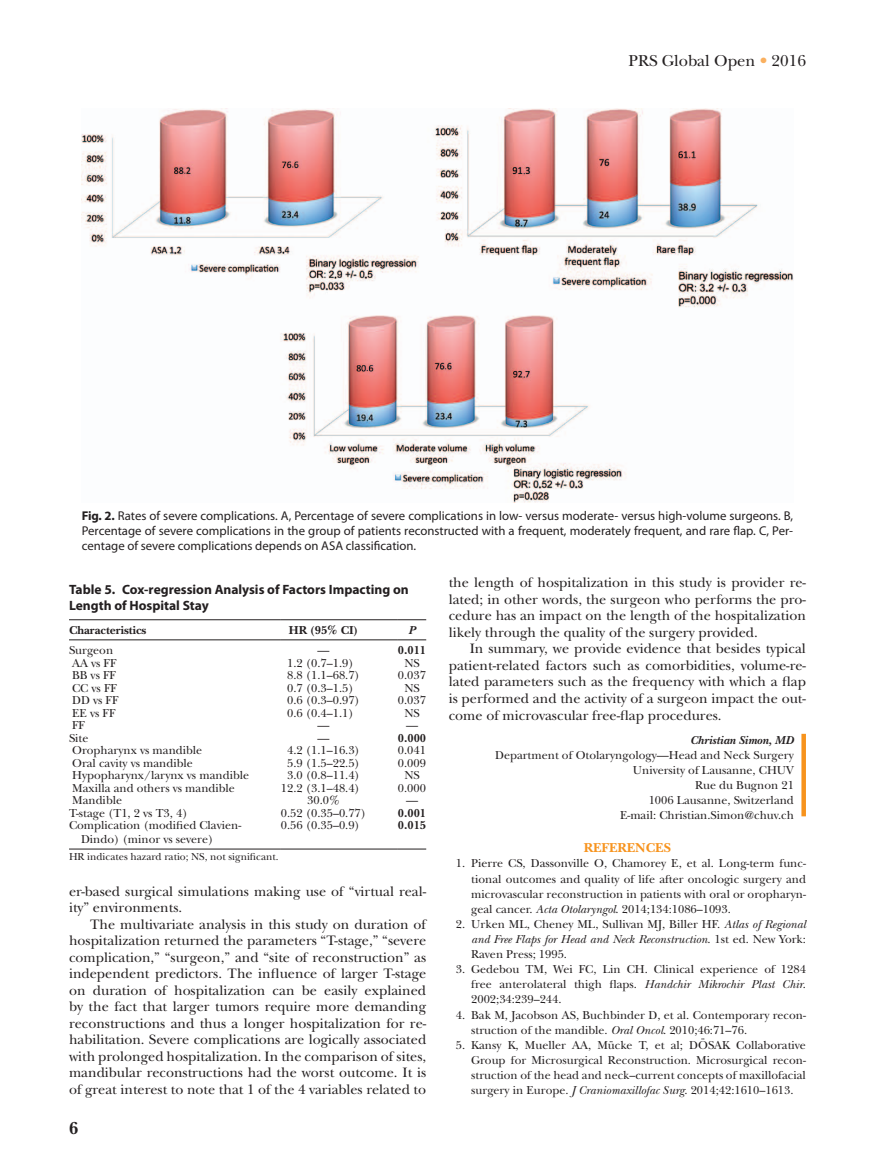
<style>
.page{position:relative;width:878px;height:1175px;background:#fff}
.page>*{position:absolute;margin:0;border:0;box-sizing:border-box;transform-origin:0 0}
.t1{font:700 18px "New Baskerville";color:#231f20}
.t2{font:16.5px "New Baskerville";color:#231f20}
.t3{font:14.25px/16.5px "New Baskerville";color:#231f20;text-align:justify}
.t4{font:700 13.5px/16.5px "Myriad Pro";color:#231f20}
.t5{font:700 13.5px "New Baskerville";color:#f7931d}
.t6{font:12.75px/15px "Myriad Pro";color:#231f20;text-align:justify}
.t7{font:12px/15.1px "New Baskerville";color:#231f20;text-align:justify}
.t8{font:700 12px "New Baskerville";color:#231f20}
.t9{font:italic 700 12px "New Baskerville";color:#231f20}
.t10{font:10.5px "New Baskerville";color:#231f20}
.s1{color:#fab05f}
.s2{font-weight:700}
.s3{font-style:italic}
</style>
<div class="page">
<div style="left:801px;top:734px;width:5px;height:82px;background:#f7931d"></div>
<img style="left:82px;top:108px;width:711px;height:394px">
<hr style="left:69px;top:619px;width:212px;height:1px;background:#231f20">
<hr style="left:281px;top:619px;width:117px;height:1px;background:#231f20">
<svg style="left:398px;top:619px;width:28px;height:1px"></svg>
<hr style="left:69px;top:639px;width:212px;height:1px;background:#231f20">
<hr style="left:281px;top:639px;width:117px;height:1px;background:#231f20">
<svg style="left:398px;top:639px;width:28px;height:1px"></svg>
<hr style="left:69px;top:848px;width:212px;height:1px;background:#231f20">
<hr style="left:281px;top:848px;width:117px;height:1px;background:#231f20">
<svg style="left:398px;top:848px;width:28px;height:1px"></svg>
<h2 class="t2" style="left:628px;top:51px;width:179px">PRS Global Open <span class="s1">•</span> 2016</h2>
<p class="t6" style="left:82px;top:507px;width:713px"><span class="s2">Fig. 2.</span> Rates of severe complications. A, Percentage of severe complications in low- versus moderate- versus high-volume surgeons. B, Percentage of severe complications in the group of patients reconstructed with a frequent, moderately frequent, and rare flap. C, Per&shy;centage of severe complications depends on ASA classification.</p>
<p class="t4" style="left:69px;top:580px;width:341px">Table 5. Cox-regression Analysis of Factors Impacting on<br>Length of Hospital Stay</p>
<p class="t8" style="left:69px;top:623px;width:79px">Characteristics</p>
<p class="t8" style="left:289px;top:623px;width:71px">HR (95% CI)</p>
<p class="t9" style="left:408px;top:623px;width:8px">P</p>
<p class="t7" style="left:69px;top:643px;width:46px">Surgeon</p>
<p class="t7" style="left:317px;top:643px;width:13px">—</p>
<p class="t8" style="left:398px;top:643px;width:30px">0.011</p>
<p class="t7" style="left:72px;top:655px;width:46px">AA vs FF</p>
<p class="t7" style="left:287px;top:655px;width:68px">1.2 (0.7–1.9)</p>
<p class="t7" style="left:404px;top:655px;width:17px">NS</p>
<p class="t7" style="left:72px;top:668px;width:45px">BB vs FF</p>
<p class="t7" style="left:287px;top:668px;width:74px">8.8 (1.1–68.7)</p>
<p class="t7" style="left:398px;top:668px;width:30px">0.037</p>
<p class="t7" style="left:72px;top:680px;width:46px">CC vs FF</p>
<p class="t7" style="left:287px;top:680px;width:68px">0.7 (0.3–1.5)</p>
<p class="t7" style="left:404px;top:680px;width:17px">NS</p>
<p class="t7" style="left:72px;top:693px;width:48px">DD vs FF</p>
<p class="t7" style="left:287px;top:693px;width:74px">0.6 (0.3–0.97)</p>
<p class="t7" style="left:398px;top:693px;width:30px">0.037</p>
<p class="t7" style="left:72px;top:705px;width:45px">EE vs FF</p>
<p class="t7" style="left:287px;top:705px;width:68px">0.6 (0.4–1.1)</p>
<p class="t7" style="left:404px;top:705px;width:17px">NS</p>
<p class="t7" style="left:72px;top:717px;width:14px">FF</p>
<p class="t7" style="left:317px;top:717px;width:13px">—</p>
<p class="t7" style="left:406px;top:717px;width:13px">—</p>
<p class="t7" style="left:69px;top:730px;width:21px">Site</p>
<p class="t7" style="left:317px;top:730px;width:13px">—</p>
<p class="t8" style="left:398px;top:730px;width:30px">0.000</p>
<p class="t7" style="left:72px;top:742px;width:132px">Oropharynx vs mandible</p>
<p class="t7" style="left:287px;top:742px;width:74px">4.2 (1.1–16.3)</p>
<p class="t7" style="left:398px;top:742px;width:30px">0.041</p>
<p class="t7" style="left:72px;top:755px;width:122px">Oral cavity vs mandible</p>
<p class="t7" style="left:287px;top:755px;width:74px">5.9 (1.5–22.5)</p>
<p class="t7" style="left:398px;top:755px;width:30px">0.009</p>
<p class="t7" style="left:72px;top:767px;width:178px">Hypopharynx/larynx vs mandible</p>
<p class="t7" style="left:287px;top:767px;width:74px">3.0 (0.8–11.4)</p>
<p class="t7" style="left:404px;top:767px;width:17px">NS</p>
<p class="t7" style="left:72px;top:780px;width:164px">Maxilla and others vs mandible</p>
<p class="t7" style="left:281px;top:780px;width:80px">12.2 (3.1–48.4)</p>
<p class="t7" style="left:398px;top:780px;width:30px">0.000</p>
<p class="t7" style="left:72px;top:792px;width:51px">Mandible</p>
<p class="t7" style="left:307px;top:792px;width:34px">30.0%</p>
<p class="t7" style="left:406px;top:792px;width:13px">—</p>
<p class="t7" style="left:69px;top:805px;width:120px">T-stage (T1, 2 vs T3, 4)</p>
<p class="t7" style="left:281px;top:805px;width:87px">0.52 (0.35–0.77)</p>
<p class="t8" style="left:398px;top:805px;width:30px">0.001</p>
<p class="t7" style="left:81px;top:818px;width:162px;line-height:13.5px;text-indent:-12px">Complication (modified Clavien-<br>Dindo) (minor vs severe)</p>
<p class="t7" style="left:281px;top:817px;width:80px">0.56 (0.35–0.9)</p>
<p class="t8" style="left:398px;top:818px;width:30px">0.015</p>
<p class="t10" style="left:69px;top:850px;width:211px">HR indicates hazard ratio; NS, not significant.</p>
<p class="t3" style="left:449px;top:574px;width:358px">the length of hospitalization in this study is provider re&shy;lated; in other words, the surgeon who performs the pro&shy;cedure has an impact on the length of the hospitalization likely through the quality of the surgery provided.</p>
<p class="t3" style="left:449px;top:640px;width:359px;text-indent:21px">In summary, we provide evidence that besides typical patient-related factors such as comorbidities, volume-re&shy;lated parameters such as the frequency with which a flap is performed and the activity of a surgeon impact the out&shy;come of microvascular free-flap procedures.</p>
<p class="t9" style="left:690px;top:733px;width:105px">Christian Simon, MD</p>
<p class="t7" style="left:495px;top:747px;width:300px;text-align:right">Department of Otolaryngology—Head and Neck Surgery<br>University of Lausanne, CHUV<br>Rue du Bugnon 21<br>1006 Lausanne, Switzerland<br>E-mail: Christian.Simon@chuv.ch</p>
<p class="t5" style="left:583px;top:840px;width:89px">REFERENCES</p>
<p class="t7" style="left:471px;top:856px;width:336px;text-indent:-15px">1. Pierre CS, Dassonville O, Chamorey E, et al. Long-term func&shy;tional outcomes and quality of life after oncologic surgery and microvascular reconstruction in patients with oral or oropharyn&shy;geal cancer. <span class="s3">Acta Otolaryngol</span>. 2014;134:1086–1093.</p>
<p class="t7" style="left:471px;top:916px;width:336px;text-indent:-15px">2. Urken ML, Cheney ML, Sullivan MJ, Biller HF. <span class="s3">Atlas of Regional and Free Flaps for Head and Neck Reconstruction</span>. 1st ed. New York:<br>Raven Press; 1995.</p>
<p class="t7" style="left:471px;top:961px;width:336px;text-indent:-15px">3. Gedebou TM, Wei FC, Lin CH. Clinical experience of 1284 free anterolateral thigh flaps. <span class="s3">Handchir Mikrochir Plast Chir</span>.<br>2002;34:239–244.</p>
<p class="t7" style="left:471px;top:1007px;width:336px;text-indent:-15px">4. Bak M, Jacobson AS, Buchbinder D, et al. Contemporary recon&shy;struction of the mandible. <span class="s3">Oral Oncol</span>. 2010;46:71–76.</p>
<p class="t7" style="left:471px;top:1037px;width:336px;text-indent:-15px">5. Kansy K, Mueller AA, Mücke T, et al; DÖSAK Collaborative Group for Microsurgical Reconstruction. Microsurgical recon&shy;struction of the head and neck–current concepts of maxillofacial surgery in Europe. <span class="s3">J Craniomaxillofac Surg</span>. 2014;42:1610–1613.</p>
<p class="t3" style="left:69px;top:882px;width:358px">er-based surgical simulations making use of “virtual real&shy;ity” environments.</p>
<p class="t3" style="left:69px;top:915px;width:359px;text-indent:21px">The multivariate analysis in this study on duration of hospitalization returned the parameters “T-stage,” “severe complication,” “surgeon,” and “site of reconstruction” as independent predictors. The influence of larger T-stage on duration of hospitalization can be easily explained by the fact that larger tumors require more demanding reconstructions and thus a longer hospitalization for re&shy;habilitation. Severe complications are logically associated with prolonged hospitalization. In the comparison of sites, mandibular reconstructions had the worst outcome. It is of great interest to note that 1 of the 4 variables related to</p>
<h1 class="t1" style="left:69px;top:1118px;width:11px">6</h1>
</div>
